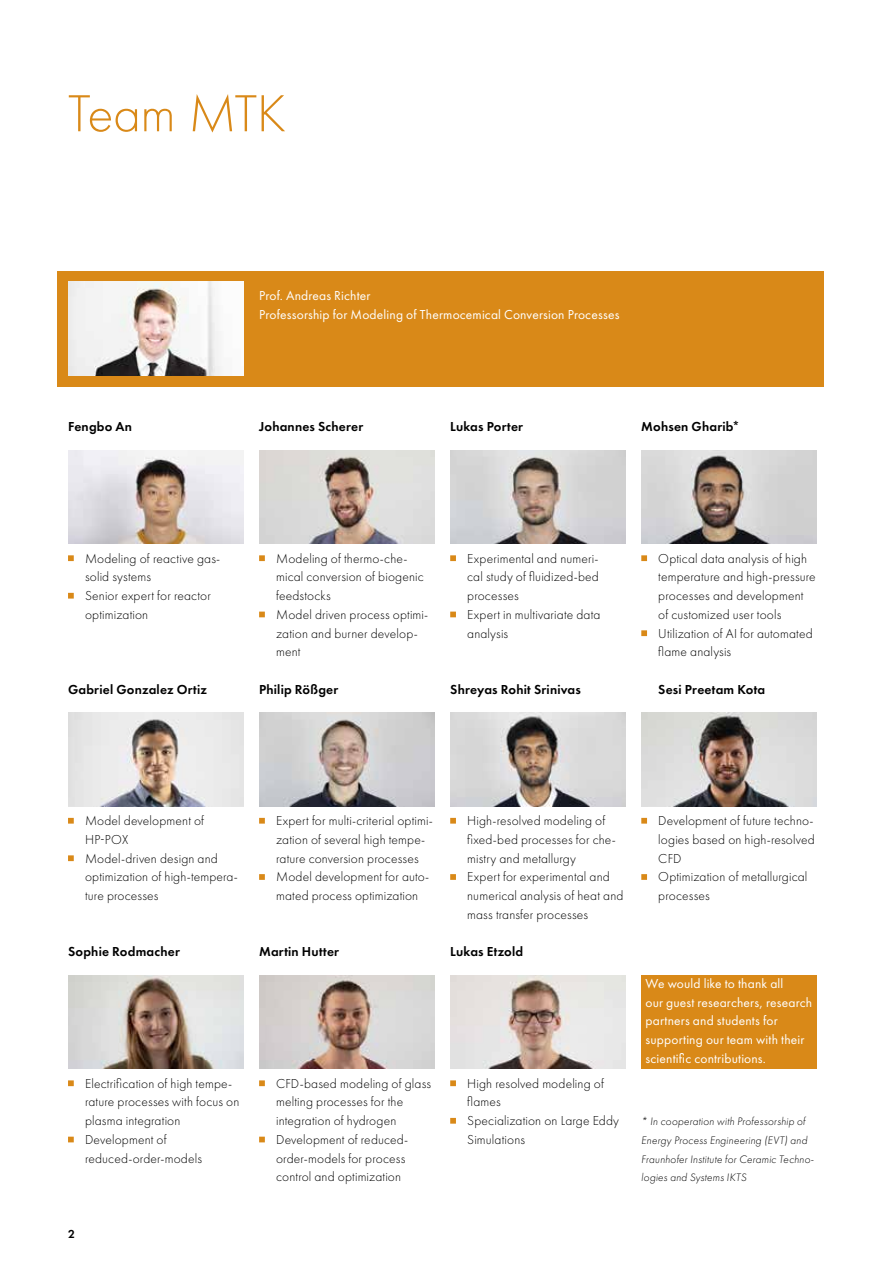
<style>
.page{position:relative;width:893px;height:1263px;background:#fff}
.page>*{position:absolute;margin:0;border:0;box-sizing:border-box;transform-origin:0 0}
.t1{font:54px "Futura PT Light";letter-spacing:-.01em;color:#d98918}
.t2{font:13.5px/18.8px "Futura PT Light";letter-spacing:.01em;color:#000}
.t3{font:13.5px/18.8px "Futura PT Book";letter-spacing:.01em;color:#fff}
.t4{font:13.5px "Futura PT Demi";letter-spacing:.015em;color:#000}
.t5{font:12px "Futura PT Demi";color:#000}
.t6{font:italic 11.25px/18.8px "Futura PT Light";letter-spacing:.015em;color:#000}
</style>
<div class="page">
<div style="left:641px;top:975px;width:175px;height:94px;background:#d98918"></div>
<svg style="left:68px;top:555px;width:6px;height:6px"></svg>
<svg style="left:68px;top:593px;width:6px;height:6px"></svg>
<svg style="left:68px;top:818px;width:6px;height:6px"></svg>
<svg style="left:68px;top:855px;width:6px;height:6px"></svg>
<svg style="left:68px;top:1080px;width:6px;height:6px"></svg>
<svg style="left:68px;top:1137px;width:6px;height:5px"></svg>
<svg style="left:259px;top:555px;width:6px;height:6px"></svg>
<svg style="left:259px;top:612px;width:6px;height:5px"></svg>
<svg style="left:259px;top:818px;width:6px;height:6px"></svg>
<svg style="left:259px;top:874px;width:6px;height:6px"></svg>
<svg style="left:259px;top:1080px;width:6px;height:6px"></svg>
<svg style="left:259px;top:1137px;width:6px;height:5px"></svg>
<img style="left:68px;top:450px;width:175px;height:94px">
<img style="left:68px;top:712px;width:175px;height:94px">
<img style="left:259px;top:450px;width:175px;height:94px">
<img style="left:259px;top:712px;width:175px;height:94px">
<svg style="left:450px;top:555px;width:6px;height:6px"></svg>
<svg style="left:450px;top:612px;width:6px;height:5px"></svg>
<svg style="left:450px;top:818px;width:6px;height:6px"></svg>
<svg style="left:450px;top:874px;width:6px;height:6px"></svg>
<svg style="left:450px;top:1080px;width:6px;height:6px"></svg>
<svg style="left:450px;top:1118px;width:6px;height:6px"></svg>
<img style="left:450px;top:450px;width:175px;height:94px">
<img style="left:450px;top:712px;width:175px;height:94px">
<svg style="left:641px;top:555px;width:7px;height:6px"></svg>
<svg style="left:641px;top:630px;width:7px;height:6px"></svg>
<svg style="left:641px;top:818px;width:7px;height:6px"></svg>
<svg style="left:641px;top:874px;width:7px;height:6px"></svg>
<img style="left:641px;top:712px;width:175px;height:94px">
<img style="left:641px;top:450px;width:175px;height:94px">
<div style="left:57px;top:271px;width:767px;height:116px;background:#d98918"></div>
<img style="left:68px;top:281px;width:175px;height:94px">
<img style="left:450px;top:975px;width:175px;height:94px">
<img style="left:259px;top:975px;width:175px;height:94px">
<img style="left:68px;top:975px;width:175px;height:94px">
<h1 class="t1" style="left:68px;top:83px;width:219px">Team MTK</h1>
<p class="t4" style="left:68px;top:418px;width:66px">Fengbo An</p>
<p class="t3" style="left:259px;top:286px;width:362px">Prof. Andreas Richter<br>Professorship for Modeling of Thermocemical Conversion Processes</p>
<p class="t4" style="left:259px;top:418px;width:106px">Johannes Scherer</p>
<p class="t4" style="left:450px;top:418px;width:74px">Lukas Porter</p>
<p class="t4" style="left:641px;top:418px;width:100px">Mohsen Gharib*</p>
<p class="t2" style="left:85px;top:549px;width:137px">Modeling of reactive gas&shy;solid systems<br>Senior expert for reactor optimization</p>
<p class="t4" style="left:68px;top:681px;width:140px">Gabriel Gonzalez Ortiz</p>
<p class="t2" style="left:276px;top:549px;width:154px">Modeling of thermo-che&shy;mical conversion of biogenic feedstocks<br>Model driven process optimi&shy;zation and burner develop&shy;ment</p>
<p class="t4" style="left:259px;top:681px;width:81px">Philip Rößger</p>
<p class="t2" style="left:467px;top:549px;width:135px">Experimental and numeri&shy;cal study of fluidized-bed processes<br>Expert in multivariate data analysis</p>
<p class="t4" style="left:450px;top:681px;width:132px">Shreyas Rohit Srinivas</p>
<p class="t2" style="left:658px;top:549px;width:159px">Optical data analysis of high temperature and high-pressure processes and development of customized user tools<br>Utilization of AI for automated flame analysis</p>
<p class="t4" style="left:658px;top:681px;width:108px">Sesi Preetam Kota</p>
<p class="t2" style="left:85px;top:811px;width:154px">Model development of<br>HP-POX<br>Model-driven design and optimization of high-tempera&shy;ture processes</p>
<p class="t4" style="left:68px;top:943px;width:113px">Sophie Rodmacher</p>
<p class="t2" style="left:276px;top:811px;width:158px">Expert for multi-criterial optimi&shy;zation of several high tempe&shy;rature conversion processes<br>Model development for auto&shy;mated process optimization</p>
<p class="t4" style="left:259px;top:943px;width:82px">Martin Hutter</p>
<p class="t2" style="left:467px;top:811px;width:158px">High-resolved modeling of fixed-bed processes for che&shy;mistry and metallurgy<br>Expert for experimental and numerical analysis of heat and mass transfer processes</p>
<p class="t4" style="left:450px;top:943px;width:75px">Lukas Etzold</p>
<p class="t2" style="left:658px;top:811px;width:158px">Development of future techno&shy;logies based on high-resolved<br>CFD<br>Optimization of metallurgical processes</p>
<p class="t3" style="left:646px;top:974px;width:168px">We would like to thank all<br>our guest researchers, research partners and students for supporting our team with their scientific contributions.</p>
<p class="t2" style="left:85px;top:1074px;width:156px">Electrification of high tempe&shy;rature processes with focus on plasma integration<br>Development of reduced-order-models</p>
<p class="t2" style="left:276px;top:1074px;width:157px">CFD-based modeling of glass melting processes for the integration of hydrogen<br>Development of reduced&shy;order-models for process control and optimization</p>
<p class="t2" style="left:467px;top:1074px;width:153px">High resolved modeling of flames<br>Specialization on Large Eddy<br>Simulations</p>
<p class="t6" style="left:641px;top:1112px;width:174px">* In cooperation with Professorship of Energy Process Engineering (EVT) and Fraunhofer Institute for Ceramic Techno&shy;logies and Systems IKTS</p>
<p class="t5" style="left:68px;top:1226px;width:8px">2</p>
</div>
